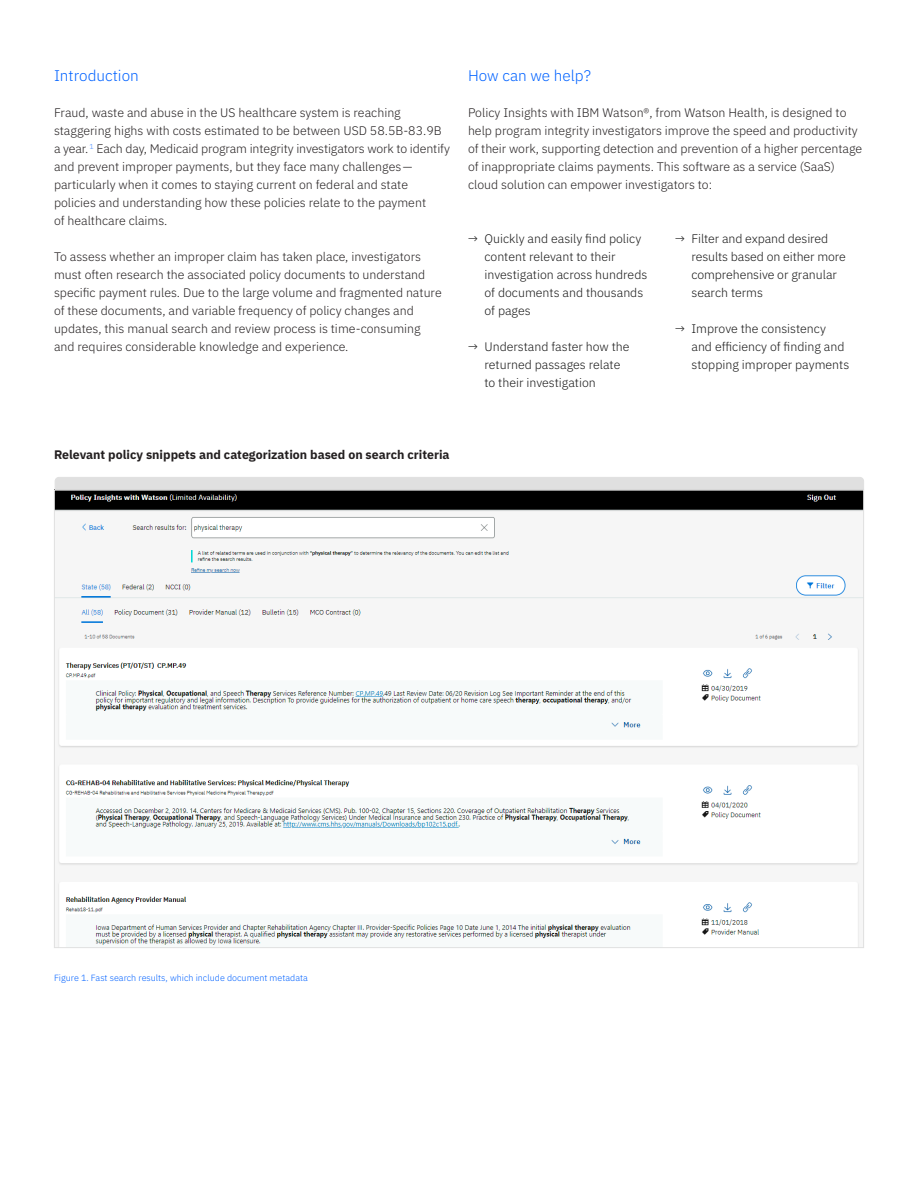
<style>
.page{position:relative;width:918px;height:1188px;background:#fff}
.page>*{position:absolute;margin:0;border:0;box-sizing:border-box;transform-origin:0 0}
.Section_Header{font:300 15.3px "IBM Plex Sans";color:#0062ff}
.Body_Copy{font:300 12.3px/18px "IBM Plex Sans";color:#231f20}
.t1{font:300 12.3px/18px "IBM Plex Sans";color:#171717}
.Section_Subhead{font:700 12.3px "IBM Plex Sans";color:#231f20}
.Photo_Caption{font:300 9px "IBM Plex Sans";color:#0062ff}
</style>
<div class="page">
<img style="left:56px;top:492px;width:806px;height:454px">
<svg style="left:54px;top:477px;width:810px;height:13px;background:#dfdfdf"></svg>
<p class="Section_Header" style="left:54px;top:64px;width:86px">Introduction</p>
<p class="Body_Copy" style="left:54px;top:103px;width:398px">Fraud, waste and abuse in the US healthcare system is reaching staggering highs with costs estimated to be between USD 58.5B-83.9B a year. <sup>1</sup> Each day, Medicaid program integrity investigators work to identify and prevent improper payments, but they face many challenges— particularly when it comes to staying current on federal and state policies and understanding how these policies relate to the payment<br>of healthcare claims.</p>
<p class="Body_Copy" style="left:54px;top:247px;width:389px">To assess whether an improper claim has taken place, investigators must often research the associated policy documents to understand specific payment rules. Due to the large volume and fragmented nature of these documents, and variable frequency of policy changes and updates, this manual search and review process is time-consuming and requires considerable knowledge and experience.</p>
<p class="Section_Header" style="left:468px;top:64px;width:124px">How can we help?</p>
<p class="Body_Copy" style="left:468px;top:103px;width:396px">Policy Insights with IBM Watson®, from Watson Health, is designed to help program integrity investigators improve the speed and productivity of their work, supporting detection and prevention of a higher percentage of inappropriate claims payments. This software as a service (SaaS) cloud solution can empower investigators to:</p>
<p class="t1" style="left:484px;top:229px;width:164px;text-indent:-16px">→ Quickly and easily find policy content relevant to their investigation across hundreds of documents and thousands of pages</p>
<p class="t1" style="left:484px;top:337px;width:147px;text-indent:-16px">→ Understand faster how the returned passages relate to their investigation</p>
<p class="t1" style="left:692px;top:229px;width:156px;text-indent:-16px">→ Filter and expand desired results based on either more comprehensive or granular search terms</p>
<p class="t1" style="left:692px;top:319px;width:159px;text-indent:-16px">→ Improve the consistency and efficiency of finding and stopping improper payments</p>
<p class="Section_Subhead" style="left:54px;top:445px;width:397px">Relevant policy snippets and categorization based on search criteria</p>
<p class="Photo_Caption" style="left:54px;top:971px;width:255px">Figure 1. Fast search results, which include document metadata</p>
</div>
